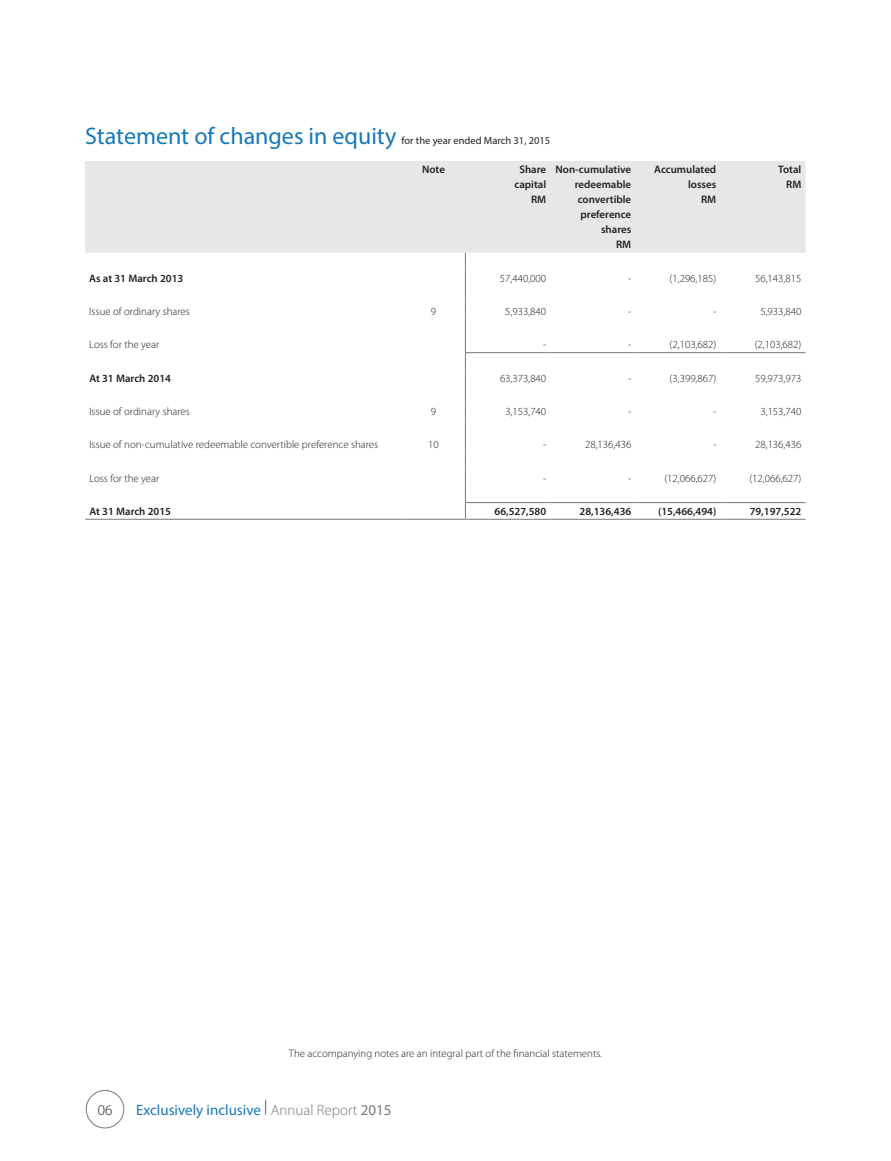
<style>
.page{position:relative;width:891px;height:1161px;background:#fff}
.page>*{position:absolute;margin:0;border:0;box-sizing:border-box;transform-origin:0 0}
.t1{font:24px "Myriad Pro";color:#1778b8}
.t2{font:15px "Myriad Pro";color:#1778b8}
.t3{font:300 15px "Myriad Pro";color:#231f20}
.t4{font:300 10.8px "Myriad Pro";color:#231f20}
.t5{font:600 10.8px/15px "Myriad Pro";color:#231f20;text-align:right}
.t6{font:10.5px "Myriad Pro";color:#231f20}
.s1{font-weight:300;color:#76787b}
.s2{color:#76787b}
</style>
<div class="page">
<div style="left:85px;top:161px;width:721px;height:92px;background:#e6e7e9"></div>
<hr style="left:85px;top:519px;width:317px;height:1px;background:#76787b">
<hr style="left:402px;top:519px;width:63px;height:1px;background:#76787b">
<hr style="left:465px;top:519px;width:85px;height:1px;background:#76787b">
<hr style="left:550px;top:519px;width:86px;height:1px;background:#76787b">
<hr style="left:636px;top:519px;width:85px;height:1px;background:#76787b">
<hr style="left:721px;top:519px;width:85px;height:1px;background:#76787b">
<svg style="left:465px;top:253px;width:1px;height:266px"></svg>
<hr style="left:465px;top:352px;width:85px;height:1px;background:#76787b">
<hr style="left:550px;top:352px;width:86px;height:1px;background:#76787b">
<hr style="left:636px;top:352px;width:85px;height:1px;background:#76787b">
<hr style="left:721px;top:352px;width:85px;height:1px;background:#76787b">
<hr style="left:465px;top:502px;width:85px;height:1px;background:#76787b">
<hr style="left:550px;top:502px;width:86px;height:1px;background:#76787b">
<hr style="left:636px;top:502px;width:85px;height:1px;background:#76787b">
<hr style="left:721px;top:502px;width:85px;height:1px;background:#76787b">
<div style="left:86px;top:1090px;width:38px;height:38px;border:1px solid #76787b;border-radius:50%"></div>
<h1 class="t1" style="left:85px;top:121px;width:313px">Statement of changes in equity</h1>
<p class="t6" style="left:402px;top:134px;width:150px">for the year ended March 31, 2015</p>
<p class="t5" style="left:422px;top:162px;width:24px">Note</p>
<p class="t5" style="left:515px;top:162px;width:33px">Share capital<br>RM</p>
<p class="t5" style="left:556px;top:162px;width:77px">Non-cumulative redeemable convertible preference shares<br>RM</p>
<p class="t5" style="left:654px;top:162px;width:63px">Accumulated losses<br>RM</p>
<p class="t5" style="left:778px;top:162px;width:25px">Total<br>RM</p>
<p class="t5" style="left:89px;top:270px;width:96px">As at 31 March 2013</p>
<p class="t4" style="left:500px;top:272px;width:48px">57,440,000</p>
<p class="t4" style="left:628px;top:272px;width:5px">-</p>
<p class="t4" style="left:670px;top:272px;width:48px">(1,296,185)</p>
<p class="t4" style="left:755px;top:272px;width:48px">56,143,815</p>
<p class="t4" style="left:89px;top:306px;width:102px">Issue of ordinary shares</p>
<p class="t4" style="left:431px;top:306px;width:7px">9</p>
<p class="t4" style="left:505px;top:306px;width:42px">5,933,840</p>
<p class="t4" style="left:628px;top:306px;width:5px">-</p>
<p class="t4" style="left:713px;top:306px;width:5px">-</p>
<p class="t4" style="left:760px;top:306px;width:42px">5,933,840</p>
<p class="t4" style="left:89px;top:339px;width:72px">Loss for the year</p>
<p class="t4" style="left:543px;top:339px;width:5px">-</p>
<p class="t4" style="left:628px;top:339px;width:5px">-</p>
<p class="t4" style="left:670px;top:339px;width:48px">(2,103,682)</p>
<p class="t4" style="left:755px;top:339px;width:48px">(2,103,682)</p>
<p class="t5" style="left:89px;top:370px;width:83px">At 31 March 2014</p>
<p class="t4" style="left:500px;top:372px;width:48px">63,373,840</p>
<p class="t4" style="left:628px;top:372px;width:5px">-</p>
<p class="t4" style="left:670px;top:372px;width:48px">(3,399,867)</p>
<p class="t4" style="left:755px;top:372px;width:48px">59,973,973</p>
<p class="t4" style="left:89px;top:405px;width:102px">Issue of ordinary shares</p>
<p class="t4" style="left:431px;top:405px;width:7px">9</p>
<p class="t4" style="left:505px;top:405px;width:42px">3,153,740</p>
<p class="t4" style="left:628px;top:405px;width:5px">-</p>
<p class="t4" style="left:713px;top:405px;width:5px">-</p>
<p class="t4" style="left:760px;top:405px;width:42px">3,153,740</p>
<p class="t4" style="left:89px;top:439px;width:290px">Issue of non-cumulative redeemable convertible preference shares</p>
<p class="t4" style="left:428px;top:439px;width:12px">10</p>
<p class="t4" style="left:543px;top:439px;width:5px">-</p>
<p class="t4" style="left:585px;top:439px;width:48px">28,136,436</p>
<p class="t4" style="left:713px;top:439px;width:5px">-</p>
<p class="t4" style="left:755px;top:439px;width:48px">28,136,436</p>
<p class="t4" style="left:89px;top:472px;width:72px">Loss for the year</p>
<p class="t4" style="left:543px;top:472px;width:5px">-</p>
<p class="t4" style="left:628px;top:472px;width:5px">-</p>
<p class="t4" style="left:664px;top:472px;width:54px">(12,066,627)</p>
<p class="t4" style="left:749px;top:472px;width:54px">(12,066,627)</p>
<p class="t5" style="left:89px;top:504px;width:83px">At 31 March 2015</p>
<p class="t5" style="left:495px;top:504px;width:53px">66,527,580</p>
<p class="t5" style="left:580px;top:504px;width:53px">28,136,436</p>
<p class="t5" style="left:658px;top:504px;width:60px">(15,466,494)</p>
<p class="t5" style="left:750px;top:504px;width:53px">79,197,522</p>
<p class="t4" style="left:289px;top:1047px;width:315px">The accompanying notes are an integral part of the financial statements.</p>
<h2 class="t3" style="left:98px;top:1102px;width:16px">06</h2>
<h2 class="t2" style="left:136px;top:1101px;width:257px">Exclusively inclusive <sup>|</sup> <span class="s1">Annual Report</span> <span class="s2">2015</span></h2>
</div>
